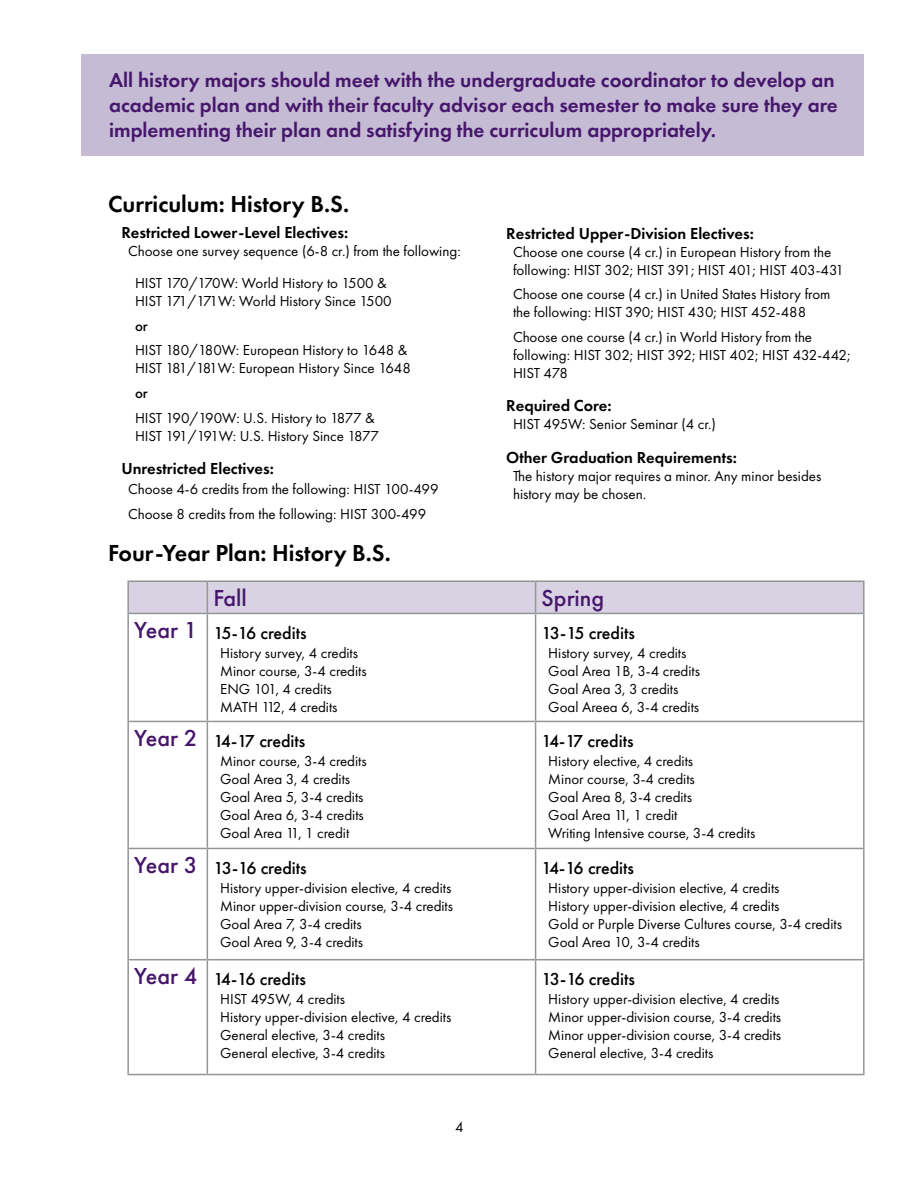
<style>
.page{position:relative;width:918px;height:1188px;background:#fff}
.page>*{position:absolute;margin:0;border:0;box-sizing:border-box;transform-origin:0 0}
.t1{font:600 24px "Futura PT";color:#000}
.t2{font:500 24px "Futura PT";color:#46166b}
.t3{font:600 21px/25.2px "Futura PT";color:#46166b}
.t4{font:500 18px "Futura PT";color:#000}
.t5{font:600 16.5px "Futura PT";color:#000}
.t6{font:15px/18px "Futura PT";color:#000}
.t7{font:500 15px "Futura PT";color:#000}
.s1{font-size:24px;color:#46166b}
</style>
<div class="page">
<div style="left:129px;top:582px;width:734px;height:31px;background:#d8d2e3"></div>
<hr style="left:536px;top:580px;width:329px;height:2px;background:#939598">
<hr style="left:863px;top:582px;width:2px;height:31px;background:#939598">
<hr style="left:536px;top:613px;width:329px;height:1px;background:#939598">
<hr style="left:863px;top:614px;width:2px;height:107px;background:#939598">
<hr style="left:536px;top:721px;width:329px;height:1px;background:#939598">
<hr style="left:863px;top:722px;width:2px;height:126px;background:#939598">
<hr style="left:536px;top:848px;width:329px;height:1px;background:#939598">
<hr style="left:863px;top:849px;width:2px;height:110px;background:#939598">
<hr style="left:536px;top:959px;width:329px;height:1px;background:#939598">
<hr style="left:863px;top:960px;width:2px;height:114px;background:#939598">
<hr style="left:536px;top:1074px;width:329px;height:1px;background:#939598">
<hr style="left:127px;top:580px;width:80px;height:2px;background:#939598">
<hr style="left:127px;top:582px;width:2px;height:31px;background:#939598">
<hr style="left:207px;top:580px;width:329px;height:2px;background:#939598">
<hr style="left:207px;top:582px;width:1px;height:31px;background:#939598">
<hr style="left:535px;top:582px;width:1px;height:31px;background:#939598">
<hr style="left:127px;top:613px;width:80px;height:1px;background:#939598">
<hr style="left:127px;top:614px;width:2px;height:107px;background:#939598">
<hr style="left:207px;top:613px;width:329px;height:1px;background:#939598">
<hr style="left:207px;top:614px;width:1px;height:107px;background:#939598">
<hr style="left:535px;top:614px;width:1px;height:107px;background:#939598">
<hr style="left:127px;top:721px;width:80px;height:1px;background:#939598">
<hr style="left:127px;top:722px;width:2px;height:126px;background:#939598">
<hr style="left:207px;top:721px;width:329px;height:1px;background:#939598">
<hr style="left:207px;top:722px;width:1px;height:126px;background:#939598">
<hr style="left:535px;top:722px;width:1px;height:126px;background:#939598">
<hr style="left:127px;top:848px;width:80px;height:1px;background:#939598">
<hr style="left:127px;top:849px;width:2px;height:110px;background:#939598">
<hr style="left:207px;top:848px;width:329px;height:1px;background:#939598">
<hr style="left:207px;top:849px;width:1px;height:110px;background:#939598">
<hr style="left:535px;top:849px;width:1px;height:110px;background:#939598">
<hr style="left:127px;top:959px;width:80px;height:1px;background:#939598">
<hr style="left:127px;top:960px;width:2px;height:114px;background:#939598">
<hr style="left:207px;top:959px;width:329px;height:1px;background:#939598">
<hr style="left:207px;top:960px;width:1px;height:114px;background:#939598">
<hr style="left:535px;top:960px;width:1px;height:114px;background:#939598">
<hr style="left:127px;top:1074px;width:80px;height:1px;background:#939598">
<hr style="left:207px;top:1074px;width:329px;height:1px;background:#939598">
<div style="left:81px;top:54px;width:783px;height:102px;background:#c5bbd5"></div>
<h2 class="t3" style="left:109px;top:67px;width:730px">All history majors should meet with the undergraduate coordinator to develop an academic plan and with their faculty advisor each semester to make sure they are implementing their plan and satisfying the curriculum appropriately.</h2>
<h1 class="t1" style="left:108px;top:189px;width:243px">Curriculum: History B.S.</h1>
<p class="t5" style="left:122px;top:223px;width:228px">Restricted Lower-Level Electives:</p>
<p class="t6" style="left:135px;top:236px;width:327px;line-height:31.5px;text-indent:-7px">Choose one survey sequence (6-8 cr.) from the following:<br>HIST 170/170W: World History to 1500 &amp;</p>
<p class="t6" style="left:135px;top:292px;width:258px">HIST 171/171W: World History Since 1500</p>
<p class="t7" style="left:135px;top:317px;width:14px">or</p>
<p class="t6" style="left:135px;top:341px;width:277px">HIST 180/180W: European History to 1648 &amp;<br>HIST 181/181W: European History Since 1648</p>
<p class="t7" style="left:135px;top:384px;width:14px">or</p>
<p class="t6" style="left:135px;top:409px;width:245px">HIST 190/190W: U.S. History to 1877 &amp;<br>HIST 191/191W: U.S. History Since 1877</p>
<p class="t5" style="left:122px;top:458px;width:154px">Unrestricted Electives:</p>
<p class="t6" style="left:128px;top:477px;width:312px;line-height:24.8px">Choose 4-6 credits from the following: HIST 100-499<br>Choose 8 credits from the following: HIST 300-499</p>
<h1 class="t1" style="left:108px;top:538px;width:284px">Four-Year Plan: History B.S.</h1>
<h1 class="t2" style="left:213px;top:583px;width:35px">Fall</h1>
<h1 class="t2" style="left:542px;top:583px;width:64px">Spring</h1>
<p class="t4" style="left:134px;top:622px;width:174px"><span class="s1">Year 1</span> 15-16 credits</p>
<p class="t6" style="left:220px;top:644px;width:148px">History survey, 4 credits<br>Minor course, 3-4 credits<br>ENG 101, 4 credits<br>MATH 112, 4 credits</p>
<p class="t5" style="left:506px;top:223px;width:249px">Restricted Upper-Division Electives:</p>
<p class="t6" style="left:513px;top:242px;width:332px">Choose one course (4 cr.) in European History from the following: HIST 302; HIST 391; HIST 401; HIST 403-431</p>
<p class="t6" style="left:513px;top:285px;width:319px">Choose one course (4 cr.) in United States History from the following: HIST 390; HIST 430; HIST 452-488</p>
<p class="t6" style="left:513px;top:328px;width:339px">Choose one course (4 cr.) in World History from the following: HIST 302; HIST 392; HIST 402; HIST 432-442;<br>HIST 478</p>
<p class="t5" style="left:506px;top:396px;width:107px">Required Core:</p>
<p class="t6" style="left:513px;top:415px;width:204px">HIST 495W: Senior Seminar (4 cr.)</p>
<p class="t5" style="left:506px;top:447px;width:232px">Other Graduation Requirements:</p>
<p class="t6" style="left:513px;top:467px;width:310px">The history major requires a minor. Any minor besides history may be chosen.</p>
<p class="t4" style="left:542px;top:622px;width:95px">13-15 credits</p>
<p class="t6" style="left:548px;top:644px;width:153px">History survey, 4 credits<br>Goal Area 1B, 3-4 credits<br>Goal Area 3, 3 credits<br>Goal Areea 6, 3-4 credits</p>
<p class="t4" style="left:134px;top:730px;width:173px"><span class="s1">Year 2</span> 14-17 credits</p>
<p class="t6" style="left:220px;top:752px;width:148px">Minor course, 3-4 credits<br>Goal Area 3, 4 credits<br>Goal Area 5, 3-4 credits<br>Goal Area 6, 3-4 credits<br>Goal Area 11, 1 credit</p>
<p class="t4" style="left:134px;top:857px;width:174px"><span class="s1">Year 3</span> 13-16 credits</p>
<p class="t6" style="left:220px;top:879px;width:234px">History upper-division elective, 4 credits Minor upper-division course, 3-4 credits Goal Area 7, 3-4 credits<br>Goal Area 9, 3-4 credits</p>
<p class="t4" style="left:134px;top:969px;width:173px"><span class="s1">Year 4</span> 14-16 credits</p>
<p class="t6" style="left:220px;top:990px;width:233px">HIST 495W, 4 credits<br>History upper-division elective, 4 credits<br>General elective, 3-4 credits<br>General elective, 3-4 credits</p>
<p class="t6" style="left:455px;top:1118px;width:10px">4</p>
<p class="t4" style="left:542px;top:730px;width:94px">14-17 credits</p>
<p class="t6" style="left:548px;top:752px;width:209px">History elective, 4 credits<br>Minor course, 3-4 credits<br>Goal Area 8, 3-4 credits<br>Goal Area 11, 1 credit<br>Writing Intensive course, 3-4 credits</p>
<p class="t4" style="left:542px;top:857px;width:94px">14-16 credits</p>
<p class="t6" style="left:548px;top:879px;width:295px">History upper-division elective, 4 credits<br>History upper-division elective, 4 credits<br>Gold or Purple Diverse Cultures course, 3-4 credits Goal Area 10, 3-4 credits</p>
<p class="t4" style="left:542px;top:969px;width:95px">13-16 credits</p>
<p class="t6" style="left:548px;top:990px;width:234px;text-align:justify">History upper-division elective, 4 credits Minor upper-division course, 3-4 credits Minor upper-division course, 3-4 credits General elective, 3-4 credits</p>
</div>
